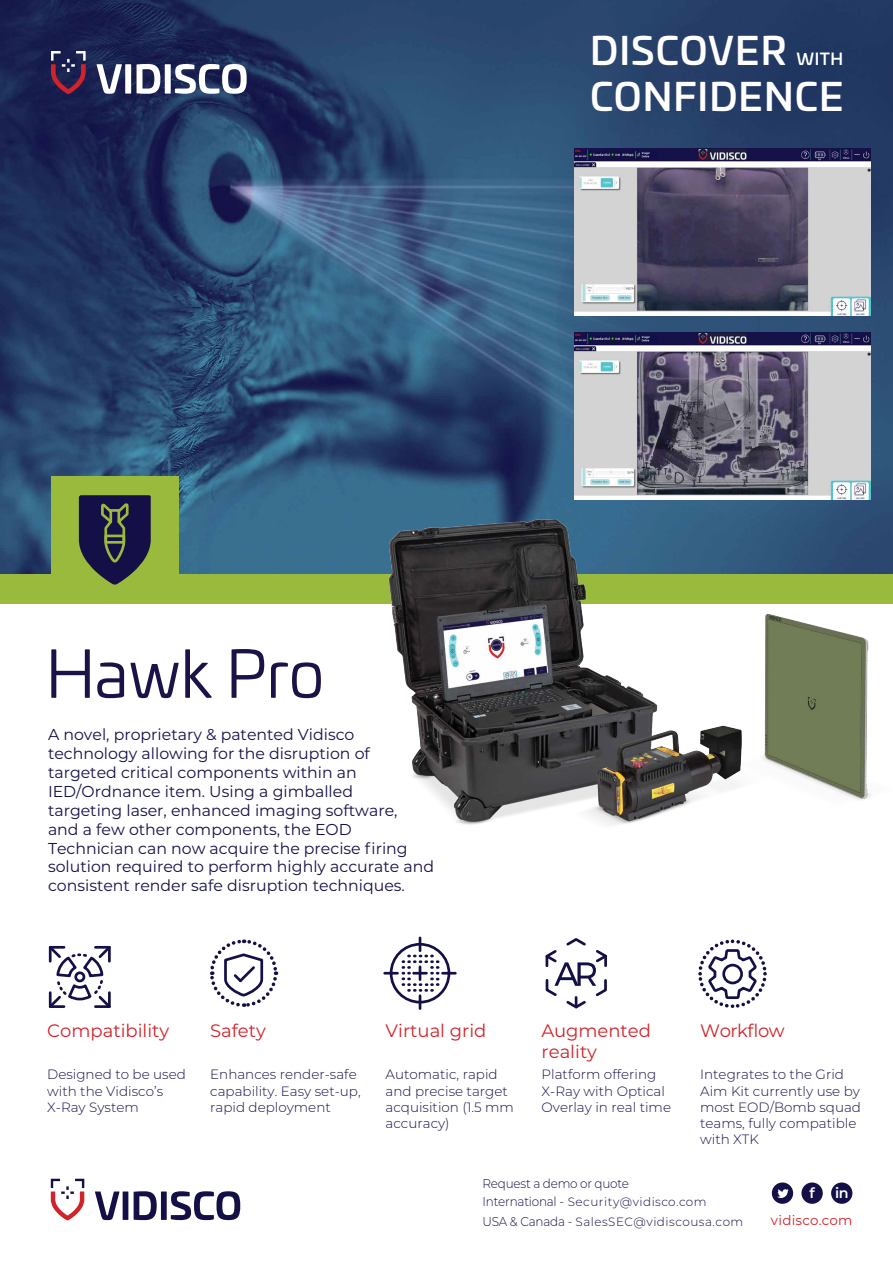
<style>
.page{position:relative;width:893px;height:1263px;background:#fff}
.page>*{position:absolute;margin:0;border:0;box-sizing:border-box;transform-origin:0 0}
.t1{font:64.8px "Univia Pro";letter-spacing:-.01em;color:#191347}
.t2{font:500 38.1px "Univia Pro";letter-spacing:.025em;color:#fff}
.t3{font:18px/21px "Montserrat";color:#d2232a}
.t4{font:500 16.2px "Univia Pro";color:#fff}
.t5{font:15.75px/18.9px "Montserrat";color:#141047}
.t6{font:600 14.4px "Montserrat";color:#fff}
.t7{font:300 13.5px/16.2px "Montserrat";color:#141047}
.t8{font:13.5px "Montserrat";letter-spacing:.02em;color:#d2232a}
.t9{font:300 12.75px "Montserrat";letter-spacing:-.02em;color:#141047;scale:.94 1}
.t10{font:300 12px/19.2px "Montserrat";letter-spacing:.04em;color:#141047}
.s1{font-size:12.75px}
</style>
<div class="page">
<img style="left:0;top:0;width:893px;height:574px">
<svg style="left:556px;top:174px;width:289px;height:289px;background:#396084"></svg>
<div style="left:0;top:574px;width:893px;height:30px;background:#99ba3c"></div>
<svg style="left:97px;top:64px;width:25px;height:30px"></svg>
<div style="left:125px;top:64px;width:6px;height:30px;background:#fff"></div>
<svg style="left:137px;top:64px;width:23px;height:30px"></svg>
<div style="left:165px;top:64px;width:6px;height:30px;background:#fff"></div>
<svg style="left:175px;top:64px;width:72px;height:30px"></svg>
<svg style="left:51px;top:51px;width:35px;height:43px;background:#4f3255"></svg>
<div style="left:51px;top:476px;width:128px;height:128px;background:#99ba3c"></div>
<svg style="left:79px;top:495px;width:72px;height:90px"></svg>
<div style="left:104px;top:535px;width:21px;height:9px;border:3px solid #99ba3c"></div>
<img style="left:271px;top:483px;width:622px;height:481px">
<svg style="left:95px;top:1191px;width:25px;height:29px"></svg>
<div style="left:123px;top:1191px;width:5px;height:29px;background:#141047"></div>
<svg style="left:134px;top:1191px;width:23px;height:29px"></svg>
<div style="left:161px;top:1191px;width:6px;height:29px;background:#141047"></div>
<svg style="left:171px;top:1191px;width:69px;height:29px"></svg>
<svg style="left:51px;top:1179px;width:33px;height:41px"></svg>
<svg style="left:543px;top:936px;width:66px;height:73px"></svg>
<div style="left:390px;top:943px;width:60px;height:60px;border:3px solid #141047;border-radius:50%"></div>
<svg style="left:385px;top:972px;width:12px;height:2px"></svg>
<svg style="left:403px;top:938px;width:52px;height:70px"></svg>
<svg style="left:210px;top:937px;width:69px;height:70px"></svg>
<img style="left:574px;top:148px;width:296px;height:167px">
<img style="left:574px;top:333px;width:296px;height:166px">
<svg style="left:48px;top:945px;width:63px;height:63px"></svg>
<svg style="left:696px;top:937px;width:73px;height:71px"></svg>
<div style="left:801px;top:1182px;width:22px;height:22px;background:#141047;border-radius:50%"></div>
<div style="left:831px;top:1182px;width:21px;height:22px;background:#141047;border-radius:50%"></div>
<div style="left:772px;top:1182px;width:21px;height:22px;background:#141047;border-radius:50%"></div>
<svg style="left:777px;top:1189px;width:11px;height:9px"></svg>
<h2 class="t2" style="left:590px;top:21px;width:198px">DISCOVER</h2>
<p class="t4" style="left:796px;top:46px;width:48px">WITH</p>
<h2 class="t2" style="left:590px;top:67px;width:255px">CONFIDENCE</h2>
<h1 class="t1" style="left:46px;top:627px;width:280px">Hawk Pro</h1>
<p class="t5" style="left:48px;top:724px;width:388px">A novel, proprietary &amp; patented Vidisco technology allowing for the disruption of targeted critical components within an IED/Ordnance item. Using a gimballed<br>targeting laser, enhanced imaging software,<br>and a few other components, the EOD Technician can now acquire the precise firing solution required to perform highly accurate and consistent render safe disruption techniques.</p>
<p class="t3" style="left:47px;top:1020px;width:124px">Compatibility</p>
<p class="t7" style="left:47px;top:1066px;width:140px">Designed to be used with the Vidisco’s<br>X-Ray System</p>
<p class="t3" style="left:210px;top:1020px;width:57px">Safety</p>
<p class="t7" style="left:210px;top:1066px;width:152px">Enhances render-safe capability. Easy set-up, rapid deployment</p>
<p class="t3" style="left:386px;top:1020px;width:102px">Virtual grid</p>
<p class="t7" style="left:386px;top:1066px;width:130px">Automatic, rapid and precise target acquisition (1.5 mm accuracy)</p>
<p class="t3" style="left:542px;top:1020px;width:111px">Augmented reality</p>
<p class="t7" style="left:542px;top:1066px;width:131px">Platform offering<br>X-Ray with Optical<br>Overlay in real time</p>
<p class="t3" style="left:700px;top:1020px;width:86px">Workflow</p>
<p class="t7" style="left:700px;top:1066px;width:162px">Integrates to the Grid<br>Aim Kit currently use by most EOD/Bomb squad teams, fully compatible with XTK</p>
<p class="t9" style="left:483px;top:1174px;width:157px">Request a demo or quote</p>
<p class="t10" style="left:482px;top:1192px;width:262px"><span class="s1">International -</span> Security@vidisco.com<br><span class="s1">USA &amp; Canada -</span> SalesSEC@vidiscousa.com</p>
<p class="t6" style="left:809px;top:1183px;width:7px">f</p>
<p class="t6" style="left:835px;top:1183px;width:15px">in</p>
<p class="t8" style="left:771px;top:1211px;width:83px">vidisco.com</p>
</div>
